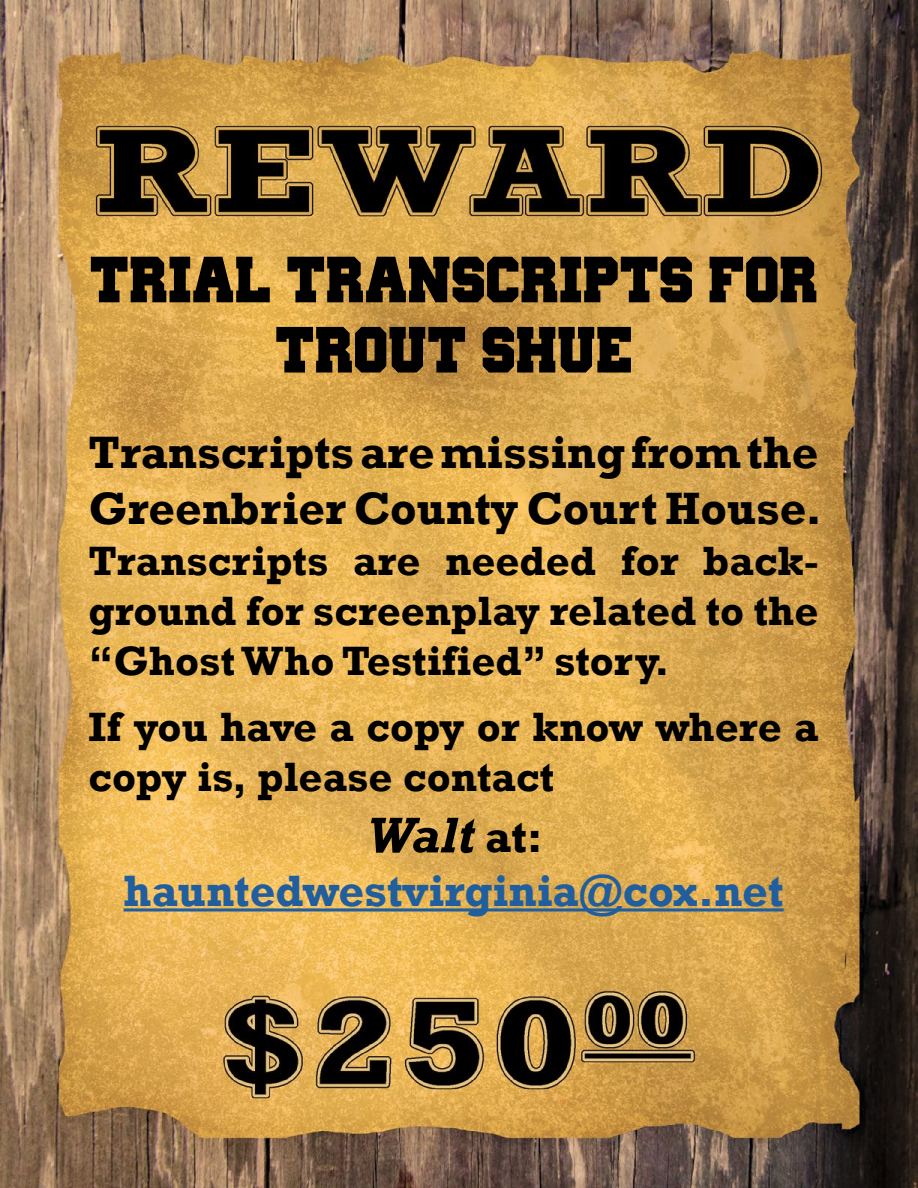
<style>
.page{position:relative;width:918px;height:1188px;background:#fff}
.page>*{position:absolute;margin:0;border:0;box-sizing:border-box;transform-origin:0 0}
.t1{font:58.5px/70.2px "Wanted M54";color:#000;text-align:center}
.t2{font:italic 700 51px "Rockwell";color:#000}
.t3{font:700 46.5px/55.8px "Rockwell";color:#000}
.t4{font:700 45px "Rockwell";color:#215e9e}
.t5{font:700 42px/50.4px "Rockwell";color:#000;text-align:justify}
.s1{font-style:normal;font-size:45px}
</style>
<div class="page">
<img style="left:0;top:0;width:918px;height:1188px">
<svg style="left:124px;top:908px;width:660px;height:4px;background:#4e718d"></svg>
<h1 class="t1" style="left:89px;top:247px;width:730px">TRIAL TRANSCRIPTS FOR<br>TROUT SHUE</h1>
<p class="t3" style="left:89px;top:425px;width:735px">Transcripts are missing from the<br>Greenbrier County Court House.</p>
<p class="t5" style="left:89px;top:535px;width:732px">Transcripts are needed for back&shy;ground for screenplay related to the “Ghost Who Testified” story.</p>
<p class="t5" style="left:89px;top:702px;width:732px">If you have a copy or know where a copy is, please contact</p>
<p class="t2" style="left:368px;top:805px;width:177px">Walt <span class="s1">at:</span></p>
<p class="t4" style="left:124px;top:864px;width:661px">hauntedwestvirginia@cox.net</p>
</div>
